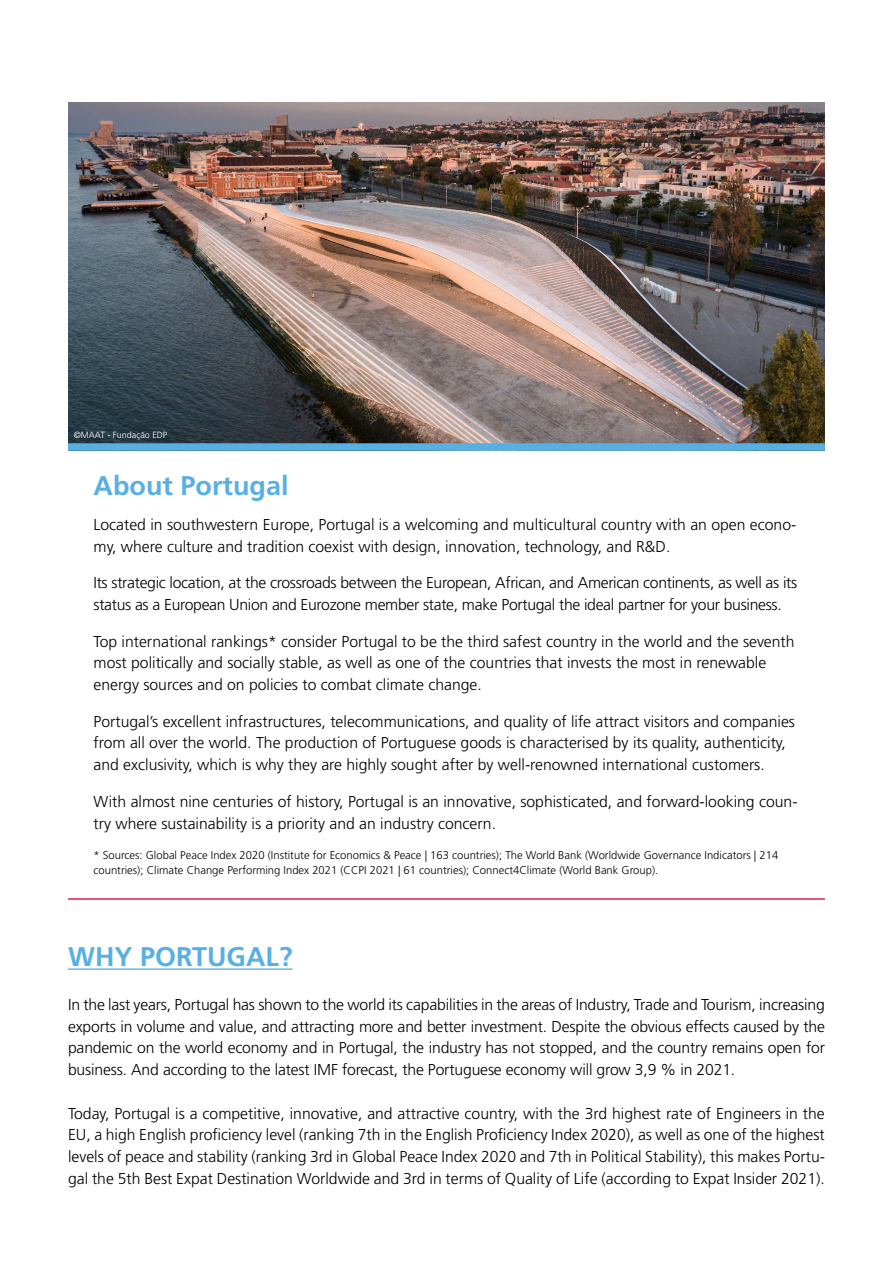
<style>
.page{position:relative;width:893px;height:1263px;background:#fff}
.page>*{position:absolute;margin:0;border:0;box-sizing:border-box;transform-origin:0 0}
.t1{font:700 27px "Frutiger LT Std";color:#58b0e2}
.t2{font:300 15.75px/21.8px "Frutiger LT Std";color:#000}
.t3{font:300 15.75px/21.8px "Frutiger LT Std";letter-spacing:-.02em;color:#000}
.t4{font:300 11.25px/15px "Frutiger LT Std";color:#000}
.t5{font:300 9px "Frutiger LT Std";color:#fff}
</style>
<div class="page">
<hr style="left:68px;top:968px;width:225px;height:2px;background:#58b0e2">
<img style="left:68px;top:102px;width:757px;height:341px">
<hr style="left:68px;top:898px;width:757px;height:2px;background:#e61e49">
<div style="left:68px;top:443px;width:757px;height:8px;background:#58b0e2"></div>
<p class="t5" style="left:74px;top:430px;width:95px">©MAAT - Fundação EDP</p>
<h1 class="t1" style="left:94px;top:470px;width:197px">About Portugal</h1>
<p class="t2" style="left:94px;top:514px;width:704px">Located in southwestern Europe, Portugal is a welcoming and multicultural country with an open econo&shy;my, where culture and tradition coexist with design, innovation, technology, and R&amp;D.</p>
<p class="t3" style="left:94px;top:572px;width:705px">Its strategic location, at the crossroads between the European, African, and American continents, as well as its status as a European Union and Eurozone member state, make Portugal the ideal partner for your business.</p>
<p class="t2" style="left:94px;top:630px;width:703px">Top international rankings* consider Portugal to be the third safest country in the world and the seventh most politically and socially stable, as well as one of the countries that invests the most in renewable energy sources and on policies to combat climate change.</p>
<p class="t2" style="left:94px;top:711px;width:703px">Portugal’s excellent infrastructures, telecommunications, and quality of life attract visitors and companies from all over the world. The production of Portuguese goods is characterised by its quality, authenticity, and exclusivity, which is why they are highly sought after by well-renowned international customers.</p>
<p class="t2" style="left:94px;top:791px;width:705px">With almost nine centuries of history, Portugal is an innovative, sophisticated, and forward-looking coun&shy;try where sustainability is a priority and an industry concern.</p>
<p class="t4" style="left:94px;top:847px;width:686px">* Sources: Global Peace Index 2020 (Institute for Economics &amp; Peace | 163 countries); The World Bank (Worldwide Governance Indicators | 214 countries); Climate Change Performing Index 2021 (CCPI 2021 | 61 countries); Connect4Climate (World Bank Group).</p>
<h1 class="t1" style="left:68px;top:941px;width:226px">WHY PORTUGAL?</h1>
<p class="t2" style="left:68px;top:994px;width:758px;text-align:justify">In the last years, Portugal has shown to the world its capabilities in the areas of Industry, Trade and Tourism, increasing exports in volume and value, and attracting more and better investment. Despite the obvious effects caused by the pandemic on the world economy and in Portugal, the industry has not stopped, and the country remains open for business. And according to the latest IMF forecast, the Portuguese economy will grow 3,9 % in 2021.</p>
<p class="t2" style="left:68px;top:1102px;width:758px;text-align:justify">Today, Portugal is a competitive, innovative, and attractive country, with the 3rd highest rate of Engineers in the EU, a high English proficiency level (ranking 7th in the English Proficiency Index 2020), as well as one of the highest levels of peace and stability (ranking 3rd in Global Peace Index 2020 and 7th in Political Stability), this makes Portu&shy;gal the 5th Best Expat Destination Worldwide and 3rd in terms of Quality of Life (according to Expat Insider 2021).</p>
</div>
